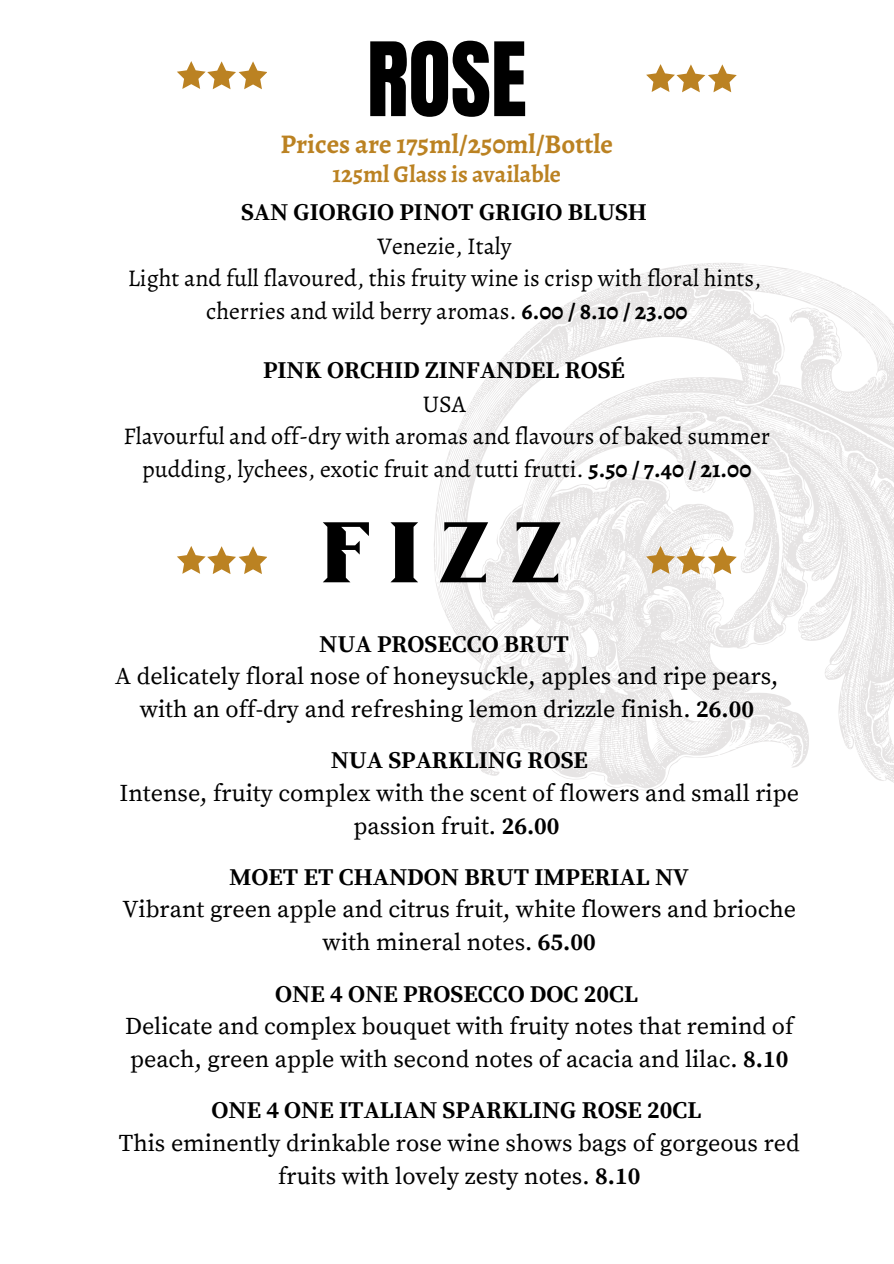
<style>
.page{position:relative;width:894px;height:1264px;background:#fff}
.page>*{position:absolute;margin:0;border:0;box-sizing:border-box;transform-origin:0 0}
.t1{font:87px "Anton";color:#000}
.t2{font:60px "Bisdak";color:#000}
.t3{font:700 27px "Alegreya";color:#bb8222}
.t4{font:24px/32.7px "Source Serif Pro";color:#000;text-align:center}
.t5{font:24px/32.7px "Alegreya";color:#000;text-align:center}
.t6{font:700 24px "Source Serif Pro";color:#000}
.t7{font:700 24px "Alegreya";color:#bb8222}
.s1{font-weight:700}
</style>
<div class="page">
<svg style="left:646px;top:64px;width:90px;height:28px"></svg>
<svg style="left:177px;top:546px;width:90px;height:28px"></svg>
<svg style="left:434px;top:263px;width:459px;height:528px"></svg>
<svg style="left:646px;top:546px;width:90px;height:28px"></svg>
<svg style="left:177px;top:61px;width:90px;height:28px"></svg>
<p class="t1" style="left:367px;top:17px;width:161px">ROSE</p>
<p class="t3" style="left:280px;top:125px;width:334px">Prices are 175ml/250ml/Bottle</p>
<p class="t7" style="left:332px;top:158px;width:230px">125ml Glass is available</p>
<h3 class="t6" style="left:241px;top:198px;width:407px">SAN GIORGIO PINOT GRIGIO BLUSH</h3>
<h4 class="t5" style="left:377px;top:229px;width:135px">Venezie, Italy</h4>
<p class="t5" style="left:128px;top:262px;width:634px">Light and full flavoured, this fruity wine is crisp with floral hints,</p>
<p class="t5" style="left:206px;top:294px;width:482px">cherries and wild berry aromas. <span class="s1">6.00 / 8.10 / 23.00</span></p>
<p class="t6" style="left:263px;top:356px;width:363px">PINK ORCHID ZINFANDEL ROSÉ</p>
<p class="t5" style="left:423px;top:387px;width:45px">USA</p>
<p class="t5" style="left:124px;top:420px;width:647px">Flavourful and off-dry with aromas and flavours of baked summer pudding, lychees, exotic fruit and tutti frutti. <span class="s1">5.50 / 7.40 / 21.00</span></p>
<h1 class="t2" style="left:322px;top:526px;width:249px">FIZZ</h1>
<p class="t6" style="left:319px;top:629px;width:251px">NUA PROSECCO BRUT</p>
<p class="t4" style="left:115px;top:661px;width:664px">A delicately floral nose of honeysuckle, apples and ripe pears, with an off-dry and refreshing lemon drizzle finish. <span class="s1">26.00</span></p>
<p class="t6" style="left:330px;top:746px;width:258px">NUA SPARKLING ROSE</p>
<p class="t4" style="left:119px;top:777px;width:680px">Intense, fruity complex with the scent of flowers and small ripe passion fruit. <span class="s1">26.00</span></p>
<p class="t6" style="left:229px;top:862px;width:460px">MOET ET CHANDON BRUT IMPERIAL NV</p>
<h2 class="t4" style="left:122px;top:894px;width:675px">Vibrant green apple and citrus fruit, white flowers and brioche with mineral notes. <span class="s1">65.00</span></h2>
<p class="t6" style="left:275px;top:979px;width:364px">ONE 4 ONE PROSECCO DOC 20CL</p>
<p class="t4" style="left:125px;top:1010px;width:669px;text-align:left">Delicate and complex bouquet with fruity notes that remind of peach, green apple with second notes of acacia and lilac. <span class="s1">8.10</span></p>
<p class="t6" style="left:211px;top:1096px;width:491px">ONE 4 ONE ITALIAN SPARKLING ROSE 20CL</p>
<p class="t4" style="left:119px;top:1127px;width:682px">This eminently drinkable rose wine shows bags of gorgeous red fruits with lovely zesty notes. <span class="s1">8.10</span></p>
</div>
